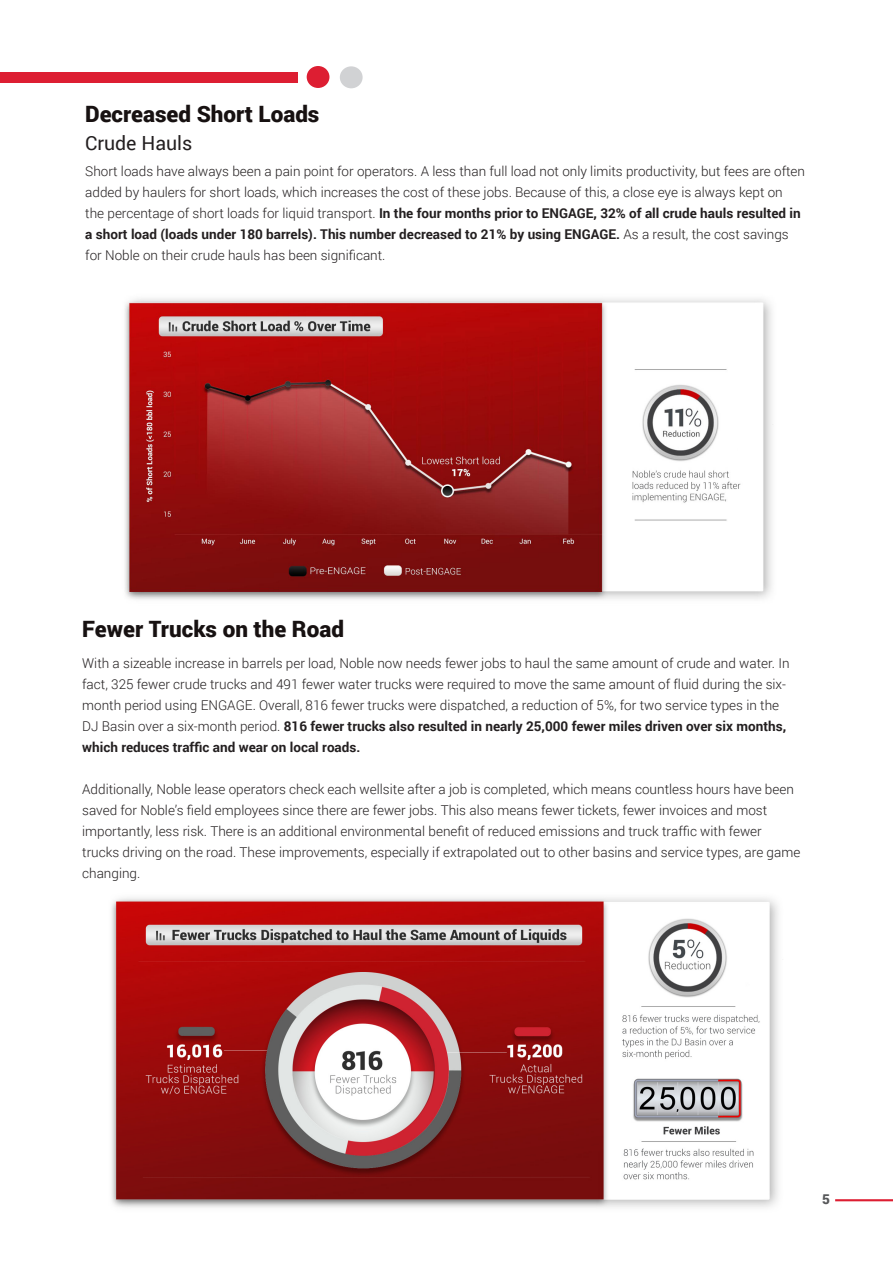
<style>
.page{position:relative;width:893px;height:1263px;background:#fff}
.page>*{position:absolute;margin:0;border:0;box-sizing:border-box;transform-origin:0 0}
.Headline{font:900 22.5px "Roboto";color:#171111}
.Headline-2{font:19.5px "Roboto";color:#231f20}
.body_text{font:300 13.5px/21px "Roboto";color:#231f20}
.body_text-2{font:700 13.5px/21px "Roboto";color:#231f20}
.t1{font:900 13.5px "Roboto";color:#57585a}
.s1{font-weight:300}
.s2{font-weight:700}
</style>
<div class="page">
<hr style="left:835px;top:1199px;width:58px;height:2px;background:#dd1e32">
<img style="left:125px;top:298px;width:648px;height:302px">
<img style="left:111px;top:898px;width:668px;height:310px">
<div style="left:307px;top:66px;width:22px;height:22px;background:#dd1e32;border-radius:50%"></div>
<div style="left:340px;top:66px;width:23px;height:22px;background:#d1d2d4;border-radius:50%"></div>
<div style="left:0;top:72px;width:297px;height:10px;background:#dd1e32"></div>
<p class="Headline" style="left:85px;top:98px;width:236px">Decreased Short Loads</p>
<p class="Headline-2" style="left:85px;top:130px;width:109px">Crude Hauls</p>
<p class="body_text" style="left:85px;top:160px;width:721px">Short loads have always been a pain point for operators. A less than full load not only limits productivity, but fees are often added by haulers for short loads, which increases the cost of these jobs. Because of this, a close eye is always kept on</p>
<p class="body_text-2" style="left:85px;top:202px;width:717px"><span class="s1">the percentage of short loads for liquid transport.</span> In the four months prior to ENGAGE, 32% of all crude hauls resulted in a short load (loads under 180 barrels). This number decreased to 21% by using ENGAGE. <span class="s1">As a result, the cost savings for Noble on their crude hauls has been significant.</span></p>
<p class="Headline" style="left:82px;top:613px;width:263px">Fewer Trucks on the Road</p>
<p class="body_text" style="left:82px;top:652px;width:709px">With a sizeable increase in barrels per load, Noble now needs fewer jobs to haul the same amount of crude and water. In fact, 325 fewer crude trucks and 491 fewer water trucks were required to move the same amount of fluid during the six&shy;month period using ENGAGE. Overall, 816 fewer trucks were dispatched, a reduction of 5%, for two service types in the DJ Basin over a six-month period. <span class="s2">816 fewer trucks also resulted in nearly 25,000 fewer miles driven over six months, which reduces traffic and wear on local roads.</span></p>
<p class="body_text" style="left:82px;top:778px;width:720px">Additionally, Noble lease operators check each wellsite after a job is completed, which means countless hours have been saved for Noble’s field employees since there are fewer jobs. This also means fewer tickets, fewer invoices and most importantly, less risk. There is an additional environmental benefit of reduced emissions and truck traffic with fewer trucks driving on the road. These improvements, especially if extrapolated out to other basins and service types, are game changing.</p>
<p class="t1" style="left:822px;top:1190px;width:9px">5</p>
</div>
